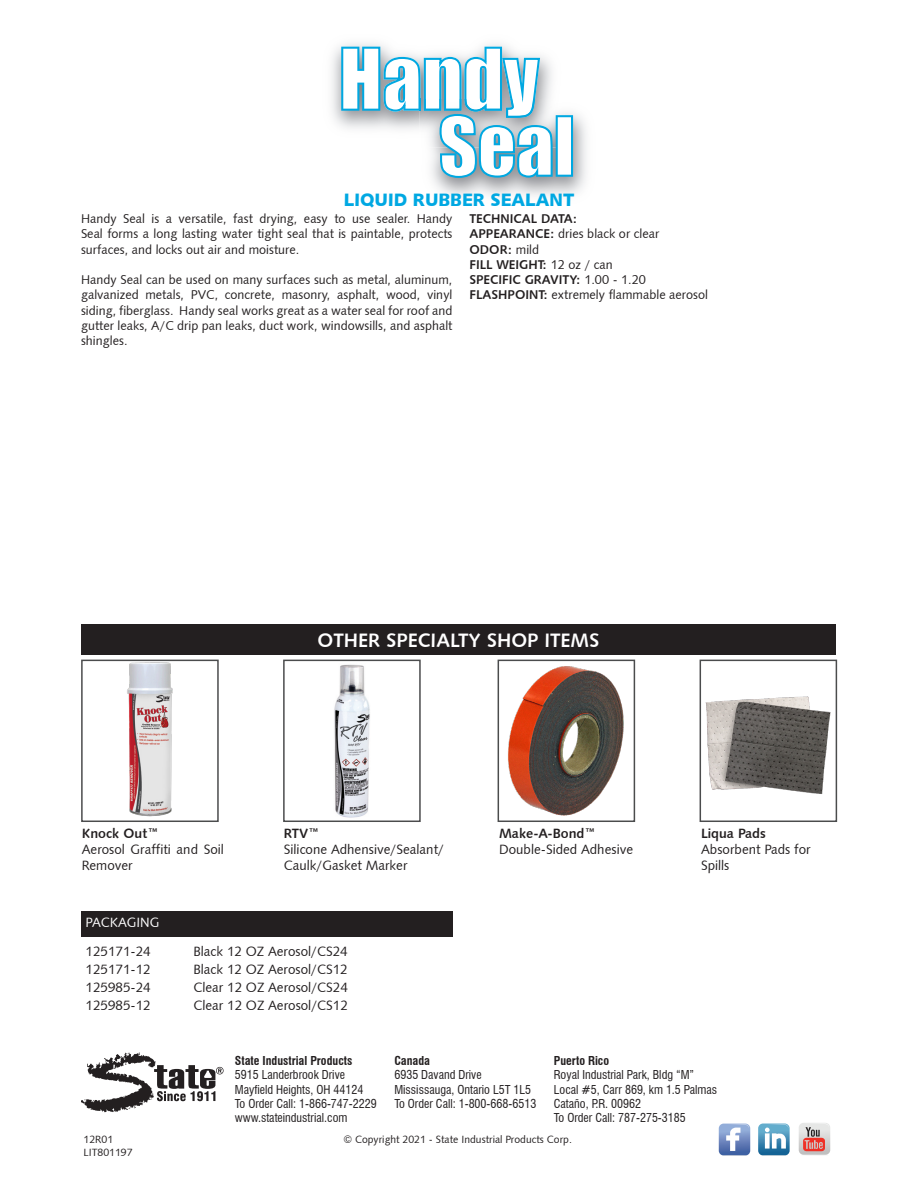
<style>
.page{position:relative;width:918px;height:1188px;background:#fff}
.page>*{position:absolute;margin:0;border:0;box-sizing:border-box;transform-origin:0 0}
.t1{font:19.5px "Humanist 531 BT Bold A";color:#fff}
.t2{font:18px "Humanist 531 BT Black A";color:#00a8e2}
.t3{font:13.5px/16.2px "Humanist 531 BT Roman A";color:#231f20}
.t4{font:13.5px "Humanist 531 BT Bold A";color:#231f20}
.t5{font:13.5px "Humanist 531 BT Roman A";color:#fff}
.t6{font:12.75px/15.3px "Humanist 531 BT Roman A";color:#231f20;text-align:justify}
.t7{font:12.75px "Humanist 531 BT Bold A";color:#231f20}
.t8{font:condensed 12px "Swiss 721 BT";color:#231f20}
.t9{font:700 condensed 12px "Swiss 721 BT";color:#231f20}
.t10{font:10.5px "Humanist 531 BT Roman A";color:#231f20}
.s1{font-family:"Humanist 531 BT Bold A"}
.s2{font-family:"Humanist 531 BT Roman A"}
</style>
<div class="page">
<img style="left:331px;top:43px;width:176px;height:82px">
<img style="left:432px;top:113px;width:155px;height:83px">
<svg style="left:341px;top:47px;width:232px;height:131px"></svg>
<div style="left:81px;top:911px;width:372px;height:26px;background:#231f20"></div>
<svg style="left:81px;top:1052px;width:143px;height:60px"></svg>
<svg style="left:718px;top:1124px;width:32px;height:32px"></svg>
<svg style="left:758px;top:1124px;width:32px;height:32px"></svg>
<svg style="left:798px;top:1123px;width:32px;height:32px"></svg>
<img style="left:127px;top:663px;width:46px;height:154px">
<div style="left:81px;top:660px;width:138px;height:162px;border:2px solid #4b4c4d"></div>
<img style="left:334px;top:664px;width:36px;height:154px">
<div style="left:283px;top:660px;width:138px;height:162px;border:2px solid #4b4c4d"></div>
<img style="left:508px;top:666px;width:116px;height:149px">
<div style="left:498px;top:660px;width:137px;height:162px;border:2px solid #4b4c4d"></div>
<img style="left:705px;top:696px;width:126px;height:98px">
<div style="left:700px;top:660px;width:137px;height:162px;border:2px solid #4b4c4d"></div>
<div style="left:81px;top:624px;width:754px;height:30px;background:#231f20"></div>
<p class="t2" style="left:344px;top:188px;width:232px">LIQUID RUBBER SEALANT</p>
<p class="t6" style="left:81px;top:211px;width:373px">Handy Seal is a versatile, fast drying, easy to use sealer. Handy Seal forms a long lasting water tight seal that is paintable, protects surfaces, and locks out air and moisture.</p>
<p class="t6" style="left:81px;top:272px;width:373px">Handy Seal can be used on many surfaces such as metal, aluminum, galvanized metals, PVC, concrete, masonry, asphalt, wood, vinyl siding, fiberglass. Handy seal works great as a water seal for roof and gutter leaks, A/C drip pan leaks, duct work, windowsills, and asphalt</p>
<p class="t6" style="left:81px;top:333px;width:48px">shingles.</p>
<p class="t7" style="left:469px;top:211px;width:109px">TECHNICAL DATA:</p>
<p class="t6" style="left:469px;top:226px;width:191px"><span class="s1">APPEARANCE:</span> dries black or clear</p>
<p class="t7" style="left:469px;top:241px;width:71px">ODOR: <span class="s2">mild</span></p>
<p class="t7" style="left:469px;top:257px;width:145px">FILL WEIGHT: <span class="s2">12 oz / can</span></p>
<p class="t7" style="left:469px;top:272px;width:178px">SPECIFIC GRAVITY: <span class="s2">1.00 - 1.20</span></p>
<p class="t6" style="left:469px;top:287px;width:240px"><span class="s1">FLASHPOINT:</span> extremely flammable aerosol</p>
<p class="t1" style="left:318px;top:628px;width:283px">OTHER SPECIALTY SHOP ITEMS</p>
<p class="t4" style="left:82px;top:825px;width:78px">Knock Out™</p>
<p class="t3" style="left:82px;top:841px;width:144px">Aerosol Graffiti and Soil<br>Remover</p>
<p class="t4" style="left:284px;top:825px;width:37px">RTV™</p>
<p class="t3" style="left:284px;top:841px;width:162px">Silicone Adhensive/Sealant/<br>Caulk/Gasket Marker</p>
<p class="t5" style="left:86px;top:914px;width:75px">PACKAGING</p>
<p class="t3" style="left:86px;top:943px;width:67px">125171-24</p>
<p class="t3" style="left:194px;top:943px;width:156px">Black 12 OZ Aerosol/CS24</p>
<p class="t3" style="left:86px;top:961px;width:67px">125171-12</p>
<p class="t3" style="left:194px;top:961px;width:156px">Black 12 OZ Aerosol/CS12</p>
<p class="t3" style="left:86px;top:979px;width:67px">125985-24</p>
<p class="t3" style="left:194px;top:979px;width:156px">Clear 12 OZ Aerosol/CS24</p>
<p class="t3" style="left:86px;top:997px;width:67px">125985-12</p>
<p class="t3" style="left:194px;top:997px;width:156px">Clear 12 OZ Aerosol/CS12</p>
<p class="t4" style="left:499px;top:825px;width:98px">Make-A-Bond™</p>
<p class="t3" style="left:499px;top:841px;width:136px">Double-Sided Adhesive</p>
<p class="t4" style="left:701px;top:825px;width:66px">Liqua Pads</p>
<p class="t3" style="left:701px;top:841px;width:111px">Absorbent Pads for<br>Spills</p>
<p class="t9" style="left:235px;top:1053px;width:119px">State Industrial Products</p>
<p class="t8" style="left:235px;top:1068px;width:112px">5915 Landerbrook Drive</p>
<p class="t8" style="left:235px;top:1082px;width:130px">Mayfield Heights, OH 44124</p>
<p class="t8" style="left:235px;top:1097px;width:143px">To Order Call: 1-866-747-2229</p>
<p class="t8" style="left:235px;top:1111px;width:114px">www.stateindustrial.com</p>
<p class="t9" style="left:394px;top:1053px;width:37px">Canada</p>
<p class="t8" style="left:394px;top:1068px;width:89px">6935 Davand Drive</p>
<p class="t8" style="left:394px;top:1082px;width:138px">Mississauga, Ontario L5T 1L5</p>
<p class="t8" style="left:394px;top:1097px;width:143px">To Order Call: 1-800-668-6513</p>
<p class="t9" style="left:554px;top:1053px;width:57px">Puerto Rico</p>
<p class="t8" style="left:554px;top:1068px;width:142px">Royal Industrial Park, Bldg “M”</p>
<p class="t8" style="left:554px;top:1082px;width:165px">Local #5, Carr 869, km 1.5 Palmas</p>
<p class="t8" style="left:554px;top:1097px;width:89px">Cataño, P.R. 00962</p>
<p class="t8" style="left:554px;top:1111px;width:134px">To Order Call: 787-275-3185</p>
<p class="t10" style="left:84px;top:1133px;width:31px">12R01</p>
<p class="t10" style="left:343px;top:1133px;width:230px">© Copyright 2021 - State Industrial Products Corp.</p>
<p class="t10" style="left:84px;top:1145px;width:50px">LIT801197</p>
</div>
